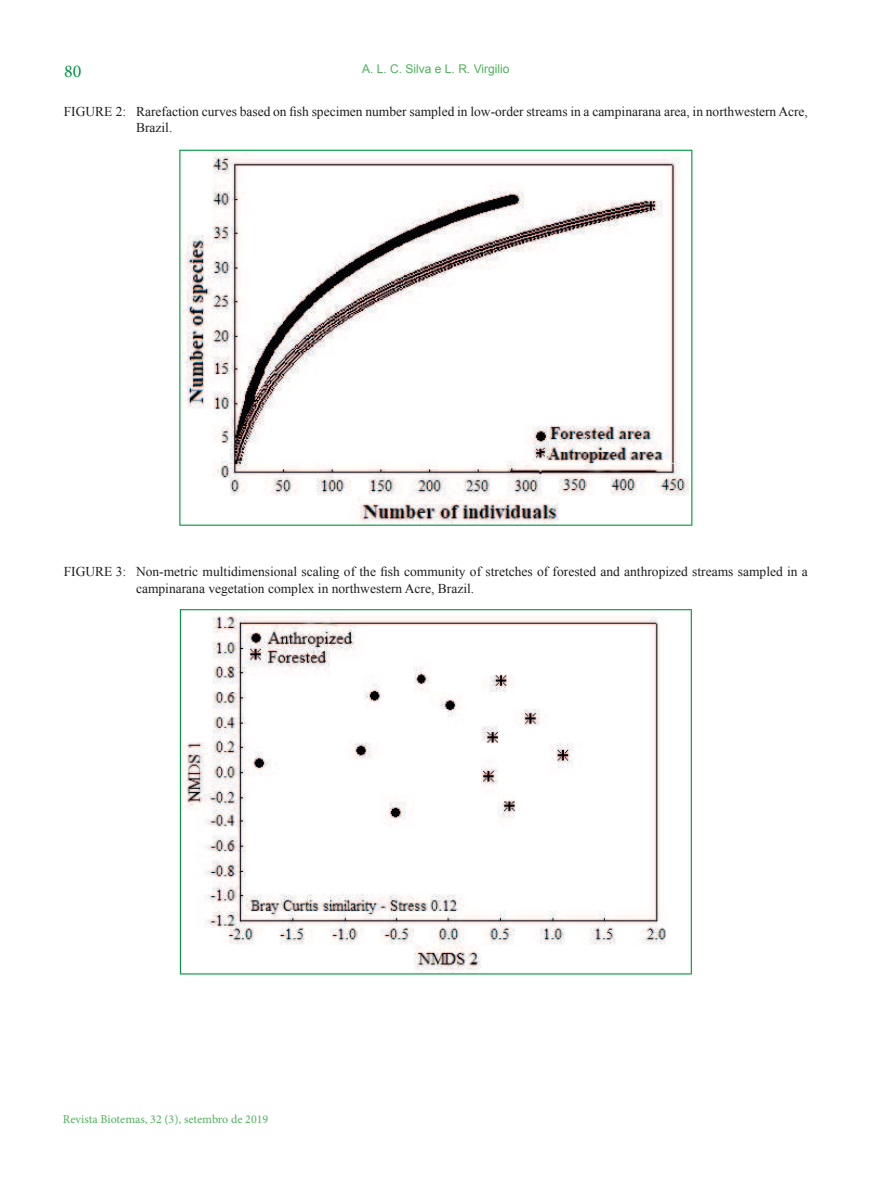
<style>
.page{position:relative;width:893px;height:1191px;background:#fff}
.page>*{position:absolute;margin:0;border:0;box-sizing:border-box;transform-origin:0 0}
.t1{font:18px "Minion Pro";color:#009641}
.t2{font:13.5px/16.5px "Times New Roman";color:#1d1d1b}
.t3{font:12px "Minion Pro";color:#4eb05b}
.t4{font:12px "Arial";color:#4eb05b}
</style>
<div class="page">
<svg style="left:179px;top:150px;width:513px;height:376px"></svg>
<svg style="left:180px;top:609px;width:512px;height:365px"></svg>
<h1 class="t1" style="left:64px;top:64px;width:19px">80</h1>
<p class="t4" style="left:362px;top:60px;width:149px">A. L. C. Silva e L. R. Virgilio</p>
<p class="t2" style="left:136px;top:103px;width:673px;text-indent:-72px">FIGURE 2: Rarefaction curves based on ish specimen number sampled in low-order streams in a campinarana area, in northwestern Acre,<br>Brazil.</p>
<p class="t2" style="left:136px;top:563px;width:673px;text-indent:-72px">FIGURE 3: Non-metric multidimensional scaling of the ish community of stretches of forested and anthropized streams sampled in a campinarana vegetation complex in northwestern Acre, Brazil.</p>
<p class="t3" style="left:63px;top:1114px;width:207px">Revista Biotemas, 32 (3), setembro de 2019</p>
</div>
